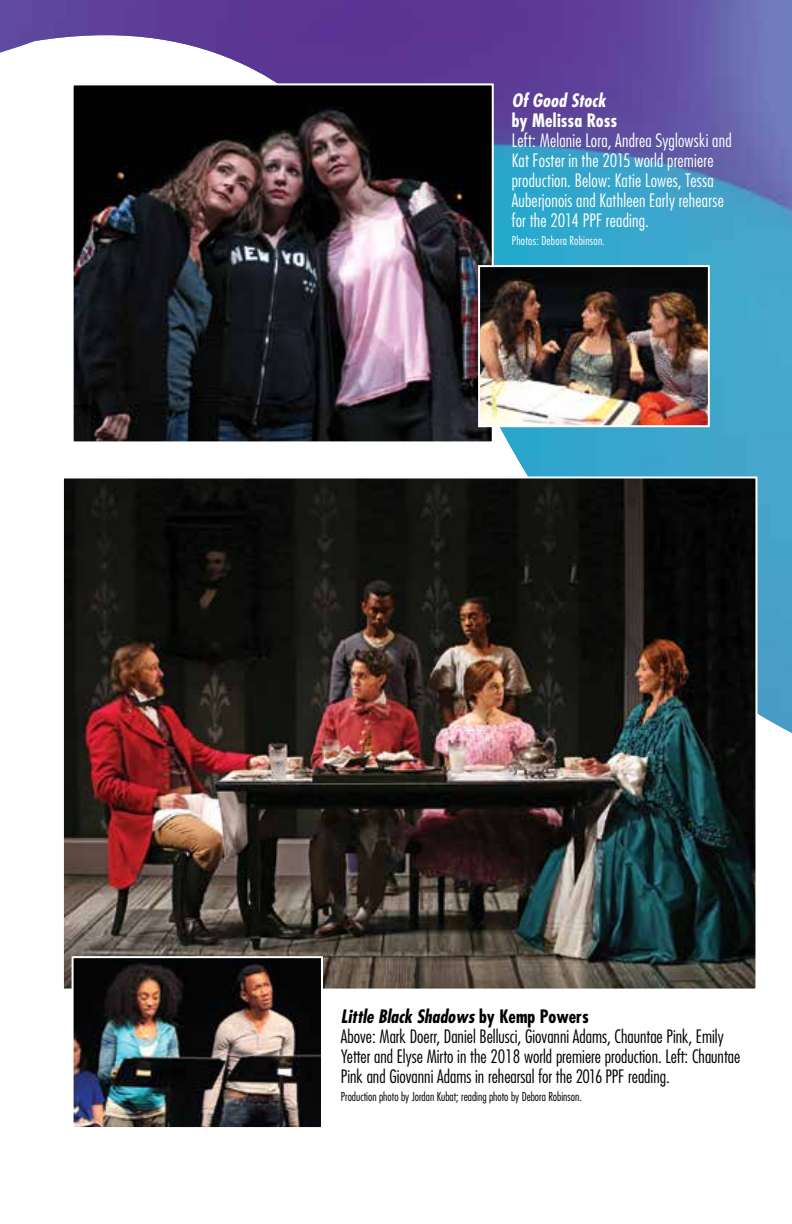
<style>
.page{position:relative;width:792px;height:1224px;background:#fff}
.page>*{position:absolute;margin:0;border:0;box-sizing:border-box;transform-origin:0 0}
.t1{font:300 condensed 18px/20px "Futura";color:#000}
.t2{font:300 condensed 18px/20px "Futura";letter-spacing:.01em;color:#fff}
.t3{font:700 condensed 18px "Futura";letter-spacing:.005em;color:#fff}
.t4{font:italic 700 condensed 18px "Futura";letter-spacing:.01em;color:#fff}
.t5{font:300 condensed 12px "Futura";color:#000}
.t6{font:300 condensed 12px "Futura";letter-spacing:.025em;color:#fff}
.s1{font-weight:700;font-style:italic}
.s2{font-weight:700}
</style>
<div class="page">
<img style="left:0;top:0;width:792px;height:733px">
<img style="left:75px;top:86px;width:416px;height:354px">
<div style="left:72px;top:83px;width:422px;height:360px;border:2px solid #fff"></div>
<img style="left:481px;top:268px;width:226px;height:156px">
<div style="left:478px;top:265px;width:232px;height:162px;border:2px solid #fff"></div>
<img style="left:65px;top:479px;width:689px;height:509px">
<img style="left:75px;top:959px;width:245px;height:167px">
<div style="left:72px;top:956px;width:251px;height:173px;border:2px solid #fff"></div>
<p class="t4" style="left:512px;top:89px;width:96px">Of Good Stock</p>
<p class="t3" style="left:512px;top:109px;width:107px">by Melissa Ross</p>
<p class="t2" style="left:512px;top:130px;width:221px">Left: Melanie Lora, Andrea Syglowski and Kat Foster in the 2015 world premiere production. Below: Katie Lowes, Tessa Auberjonois and Kathleen Early rehearse for the 2014 PPF reading.</p>
<p class="t6" style="left:512px;top:233px;width:95px">Photos: Debora Robinson.</p>
<p class="t1" style="left:341px;top:1006px;width:401px"><span class="s1">Little Black Shadows</span> <span class="s2">by Kemp Powers<br></span>Above: Mark Doerr, Daniel Bellusci, Giovanni Adams, Chauntae Pink, Emily Yetter and Elyse Mirto in the 2018 world premiere production. Left: Chauntae Pink and Giovanni Adams in rehearsal for the 2016 PPF reading.</p>
<p class="t5" style="left:341px;top:1089px;width:242px">Production photo by Jordan Kubat; reading photo by Debora Robinson.</p>
</div>
